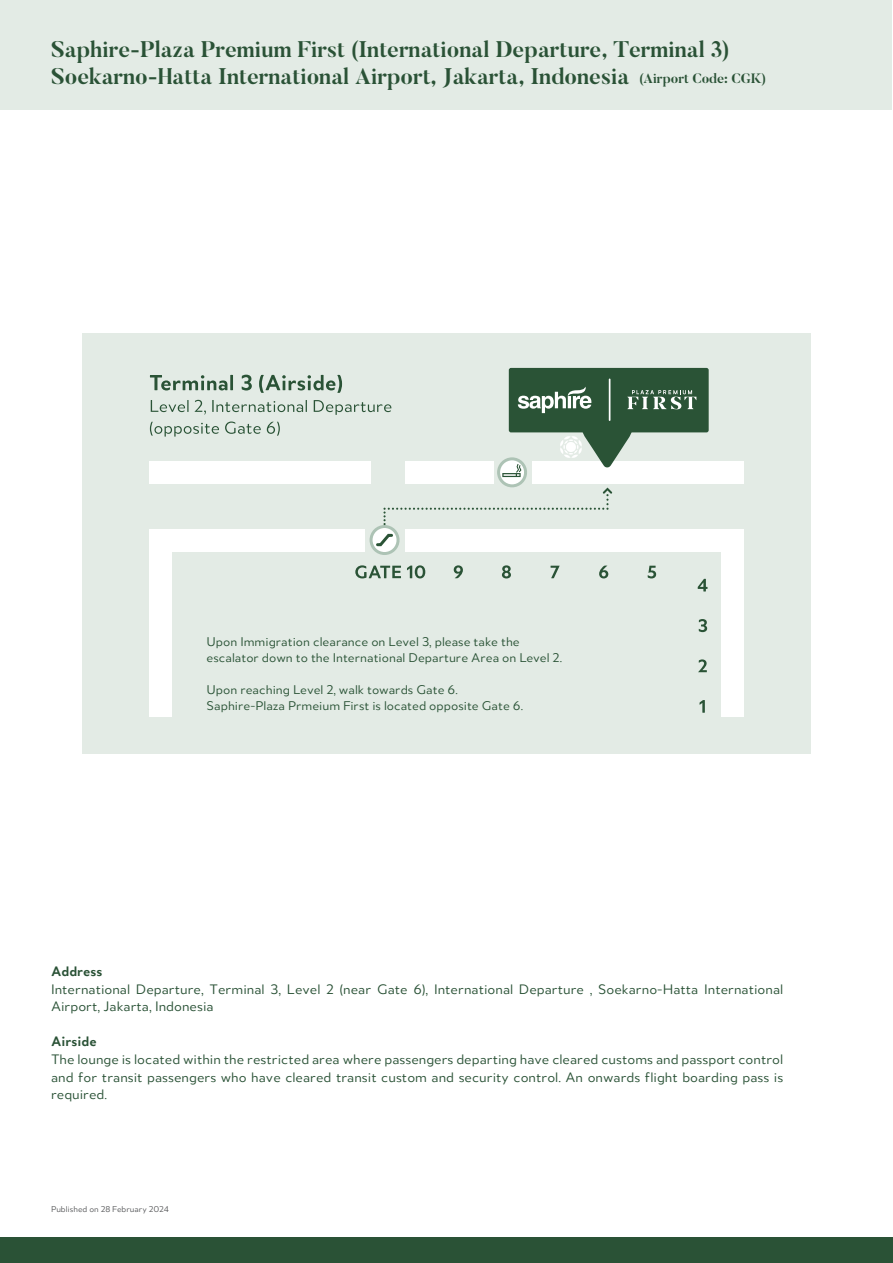
<style>
.page{position:relative;width:893px;height:1263px;background:#fff}
.page>*{position:absolute;margin:0;border:0;box-sizing:border-box;transform-origin:0 0}
.t1{font:700 22.5px/27px "Butler";color:#2a5236}
.t2{font:14.7px/17.7px "Merel";color:#2a5236}
.t3{font:700 14.7px "Merel";color:#2a5236}
.t4{font:13.5px/16.2px "Merel";color:#2a5336}
.t5{font:9px "Merel";letter-spacing:-.005em;color:#58595b}
.s1{font-size:13.5px}
</style>
<div class="page">
<div style="left:0;top:1237px;width:893px;height:26px;background:#2a5236"></div>
<div style="left:1px;top:0;width:891px;height:110px;background:#e3ebe5"></div>
<div style="left:82px;top:333px;width:728px;height:421px;background:#e3ebe5"></div>
<div style="left:533px;top:461px;width:211px;height:22px;background:#fff"></div>
<div style="left:406px;top:461px;width:88px;height:22px;background:#fff"></div>
<div style="left:149px;top:461px;width:221px;height:22px;background:#fff"></div>
<div style="left:405px;top:529px;width:338px;height:22px;background:#fff"></div>
<div style="left:149px;top:529px;width:215px;height:22px;background:#fff"></div>
<div style="left:721px;top:529px;width:22px;height:187px;background:#fff"></div>
<div style="left:149px;top:529px;width:22px;height:187px;background:#fff"></div>
<svg style="left:370px;top:525px;width:30px;height:30px"></svg>
<svg style="left:374px;top:532px;width:21px;height:16px"></svg>
<svg style="left:383px;top:488px;width:229px;height:37px"></svg>
<svg style="left:497px;top:457px;width:30px;height:30px"></svg>
<svg style="left:502px;top:473px;width:19px;height:4px"></svg>
<svg style="left:150px;top:375px;width:83px;height:15px"></svg>
<svg style="left:242px;top:375px;width:10px;height:15px"></svg>
<svg style="left:259px;top:375px;width:83px;height:18px"></svg>
<svg style="left:151px;top:400px;width:38px;height:12px"></svg>
<svg style="left:195px;top:400px;width:11px;height:14px"></svg>
<svg style="left:212px;top:400px;width:95px;height:12px"></svg>
<svg style="left:314px;top:400px;width:78px;height:15px"></svg>
<svg style="left:150px;top:422px;width:69px;height:15px"></svg>
<svg style="left:225px;top:421px;width:36px;height:13px"></svg>
<svg style="left:267px;top:422px;width:13px;height:14px"></svg>
<svg style="left:355px;top:565px;width:46px;height:13px"></svg>
<svg style="left:407px;top:565px;width:18px;height:13px"></svg>
<svg style="left:454px;top:565px;width:9px;height:13px"></svg>
<svg style="left:502px;top:565px;width:9px;height:13px"></svg>
<svg style="left:550px;top:566px;width:10px;height:12px"></svg>
<svg style="left:599px;top:565px;width:9px;height:13px"></svg>
<svg style="left:648px;top:566px;width:8px;height:12px"></svg>
<svg style="left:698px;top:579px;width:10px;height:12px"></svg>
<svg style="left:699px;top:619px;width:8px;height:13px"></svg>
<svg style="left:698px;top:659px;width:9px;height:13px"></svg>
<svg style="left:699px;top:700px;width:6px;height:13px"></svg>
<div style="left:509px;top:368px;width:200px;height:64px;background:#2a5336;border-radius:2px"></div>
<hr style="left:609px;top:379px;width:1px;height:42px;background:#fff">
<svg style="left:504px;top:386px;width:192px;height:90px"></svg>
<h1 class="t1" style="left:51px;top:36px;width:717px">Saphire-Plaza Premium First (International Departure, Terminal 3)<br>Soekarno-Hatta International Airport, Jakarta, Indonesia <span class="s1">(Airport Code: CGK)</span></h1>
<p class="t4" style="left:207px;top:632px;width:357px">Upon Immigration clearance on Level 3, please take the escalator down to the International Departure Area on Level 2.</p>
<p class="t4" style="left:207px;top:681px;width:318px">Upon reaching Level 2, walk towards Gate 6.<br>Saphire-Plaza Prmeium First is located opposite Gate 6.</p>
<p class="t3" style="left:51px;top:959px;width:53px">Address</p>
<p class="t2" style="left:51px;top:979px;width:734px">International Departure, Terminal 3, Level 2 (near Gate 6), International Departure , Soekarno-Hatta International<br>Airport, Jakarta, Indonesia</p>
<p class="t3" style="left:51px;top:1030px;width:47px">Airside</p>
<p class="t2" style="left:51px;top:1049px;width:734px;text-align:justify">The lounge is located within the restricted area where passengers departing have cleared customs and passport control and for transit passengers who have cleared transit custom and security control. An onwards flight boarding pass is required.</p>
<p class="t5" style="left:51px;top:1202px;width:119px">Published on 28 February 2024</p>
</div>
